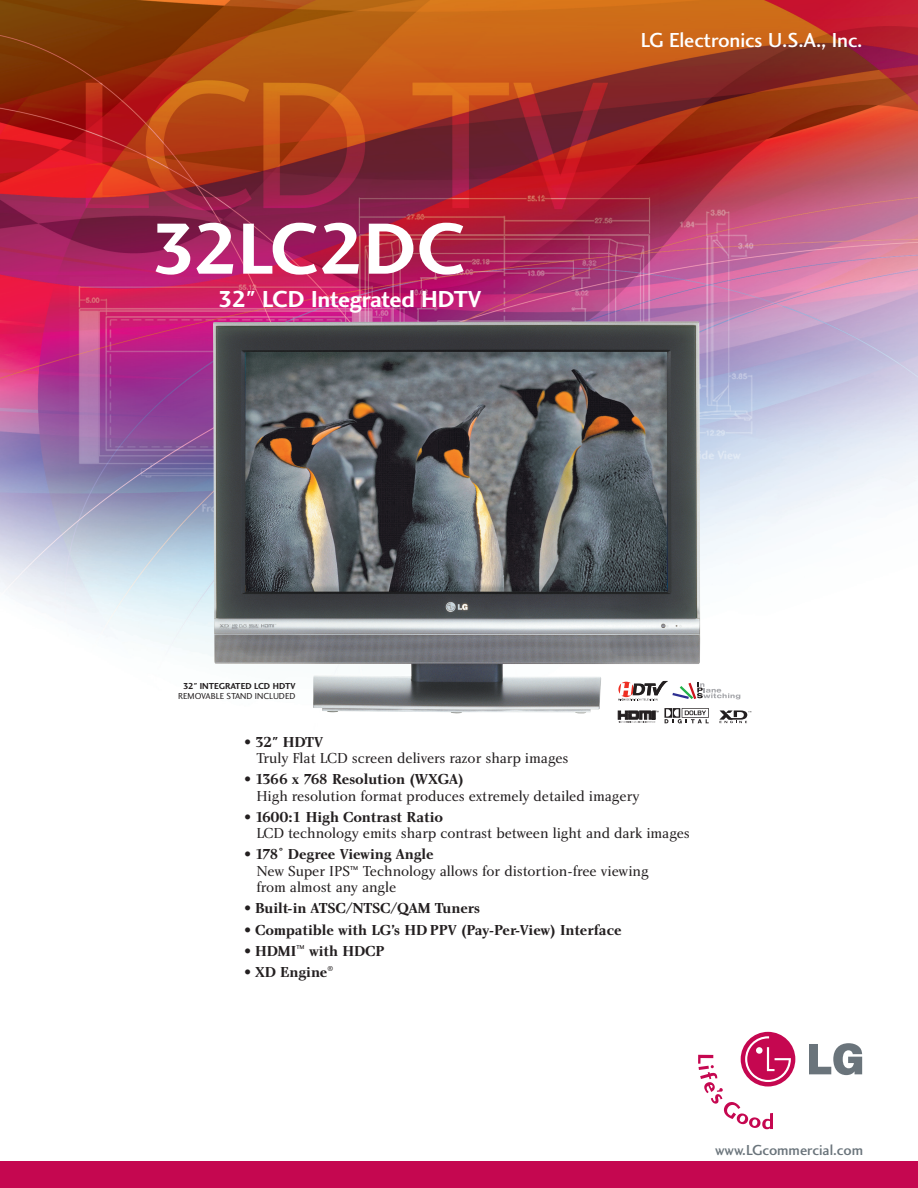
<style>
.page{position:relative;width:918px;height:1188px;background:#fff}
.page>*{position:absolute;margin:0;border:0;box-sizing:border-box;transform-origin:0 0}
.t1{font:75px "Charlotte Sans Bold Plain";letter-spacing:-.005em;color:#fff}
.t2{font:24px "Charlotte Sans Bold Plain";letter-spacing:-.005em;color:#fff}
.t3{font:21px "Charlotte Sans Medium Plain";letter-spacing:-.005em;color:#fff}
.t4{font:15px/16.5px "Charlotte Book Plain";letter-spacing:-.005em;color:#231f20}
.t5{font:15px "Charlotte Bold Plain";letter-spacing:-.005em;color:#231f20}
.t6{font:15px "Charlotte Sans Medium Plain";color:#6a747b}
.t7{font:9px "Charlotte Sans Book Plain";color:#231f20}
.t8{font:9px "Charlotte Sans Bold Plain";color:#231f20}
.s1{font-size:16.5px}
</style>
<div class="page">
<img style="left:0;top:0;width:918px;height:1130px">
<svg style="left:700px;top:681px;width:40px;height:19px"></svg>
<svg style="left:719px;top:710px;width:32px;height:13px"></svg>
<svg style="left:618px;top:713px;width:40px;height:10px"></svg>
<svg style="left:664px;top:708px;width:45px;height:15px"></svg>
<img style="left:213px;top:321px;width:487px;height:392px">
<div style="left:0;top:1161px;width:918px;height:27px;background:#c50750"></div>
<svg style="left:809px;top:1043px;width:53px;height:32px"></svg>
<div style="left:741px;top:1032px;width:54px;height:55px;background:#c50750;border-radius:50%"></div>
<svg style="left:698px;top:1036px;width:93px;height:93px"></svg>
<h1 class="t1" style="left:151px;top:220px;width:316px">32LC2DC</h1>
<h2 class="t2" style="left:218px;top:289px;width:265px">32" LCD Integrated HDTV</h2>
<h3 class="t3" style="left:641px;top:32px;width:223px">LG Electronics U.S.A., Inc.</h3>
<p class="t8" style="left:183px;top:682px;width:114px">32" INTEGRATED LCD HDTV</p>
<p class="t7" style="left:178px;top:693px;width:119px">REMOVABLE STAND INCLUDED</p>
<p class="t5" style="left:244px;top:736px;width:80px">• 32" HDTV</p>
<p class="t4" style="left:256px;top:751px;width:314px">Truly Flat LCD screen delivers razor sharp images</p>
<p class="t5" style="left:244px;top:774px;width:221px">• 1366 x 768 Resolution (WXGA)</p>
<p class="t4" style="left:256px;top:789px;width:385px">High resolution format produces extremely detailed imagery</p>
<p class="t5" style="left:244px;top:811px;width:200px">• 1600:1 High Contrast Ratio</p>
<p class="t4" style="left:256px;top:827px;width:435px">LCD technology emits sharp contrast between light and dark images</p>
<p class="t5" style="left:244px;top:849px;width:191px">• 178<span class="s1">°</span> Degree Viewing Angle</p>
<p class="t4" style="left:256px;top:864px;width:394px">New Super IPS<sup>™</sup> Technology allows for distortion-free viewing from almost any angle</p>
<p class="t5" style="left:244px;top:903px;width:237px">• Built-in ATSC/NTSC/QAM Tuners</p>
<p class="t5" style="left:244px;top:924px;width:379px">• Compatible with LG’s HD PPV (Pay-Per-View) Interface</p>
<p class="t5" style="left:244px;top:945px;width:142px">• HDMI<sup>™</sup> with HDCP</p>
<p class="t5" style="left:244px;top:966px;width:90px">• XD Engine<sup>®</sup></p>
<p class="t6" style="left:715px;top:1145px;width:150px">www.LGcommercial.com</p>
</div>
